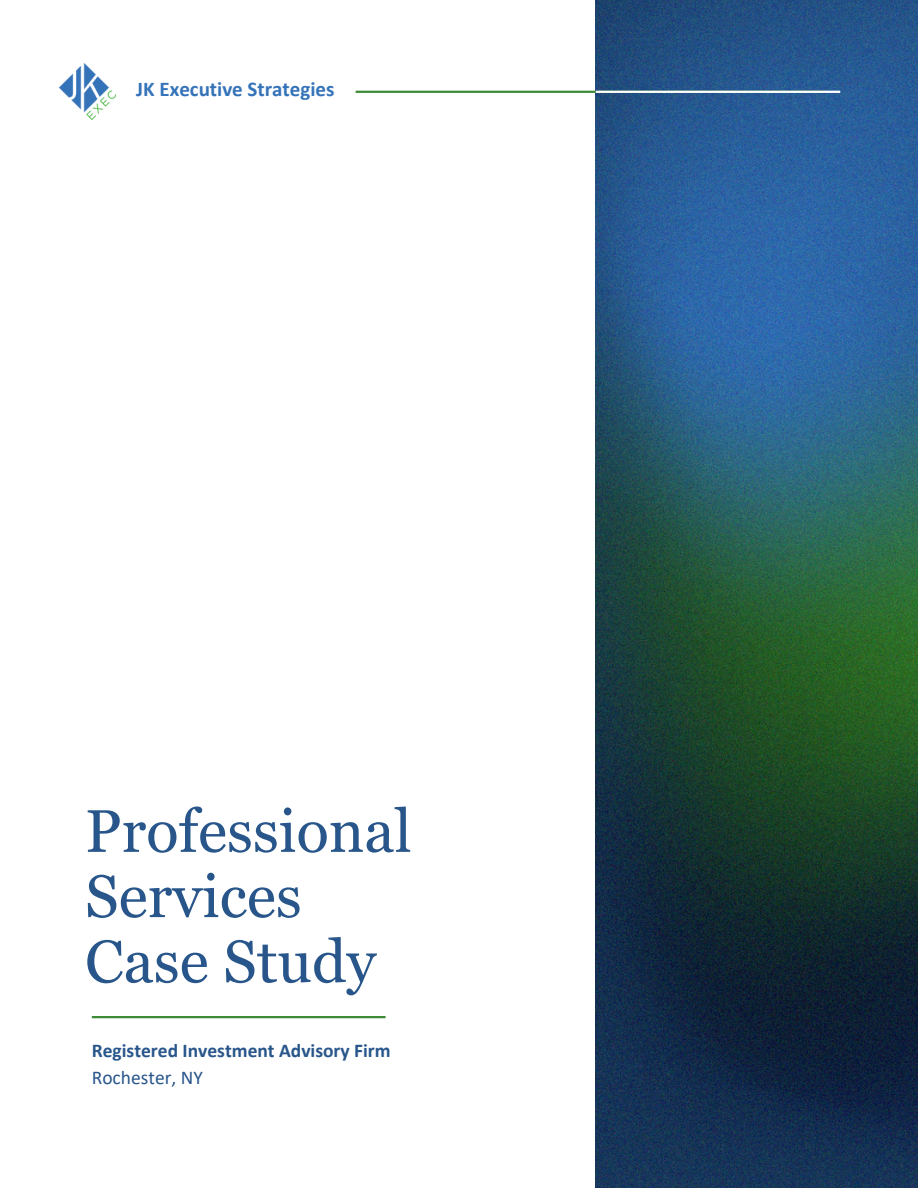
<style>
.page{position:relative;width:918px;height:1188px;background:#fff}
.page>*{position:absolute;margin:0;border:0;box-sizing:border-box;transform-origin:0 0}
.t1{font:60px/65.2px "Georgia Pro";color:#28568b}
.t2{font:700 21px "Calibri";color:#3573b9}
.t3{font:700 19.5px "Calibri";color:#28568b}
.t4{font:19.5px "Calibri";color:#28568b}
</style>
<div class="page">
<img style="left:596px;top:0;width:322px;height:1188px">
<hr style="left:356px;top:91px;width:470px;height:2px;background:#3c8b36">
<img style="left:59px;top:64px;width:57px;height:56px">
<hr style="left:596px;top:91px;width:244px;height:2px;background:#fff">
<hr style="left:92px;top:1016px;width:294px;height:2px;background:#3c8b36">
<p class="t2" style="left:136px;top:81px;width:200px">JK Executive Strategies</p>
<p class="t1" style="left:85px;top:798px;width:328px">Professional<br>Services<br>Case Study</p>
<h2 class="t3" style="left:92px;top:1042px;width:300px">Registered Investment Advisory Firm</h2>
<p class="t4" style="left:92px;top:1069px;width:113px">Rochester, NY</p>
</div>
